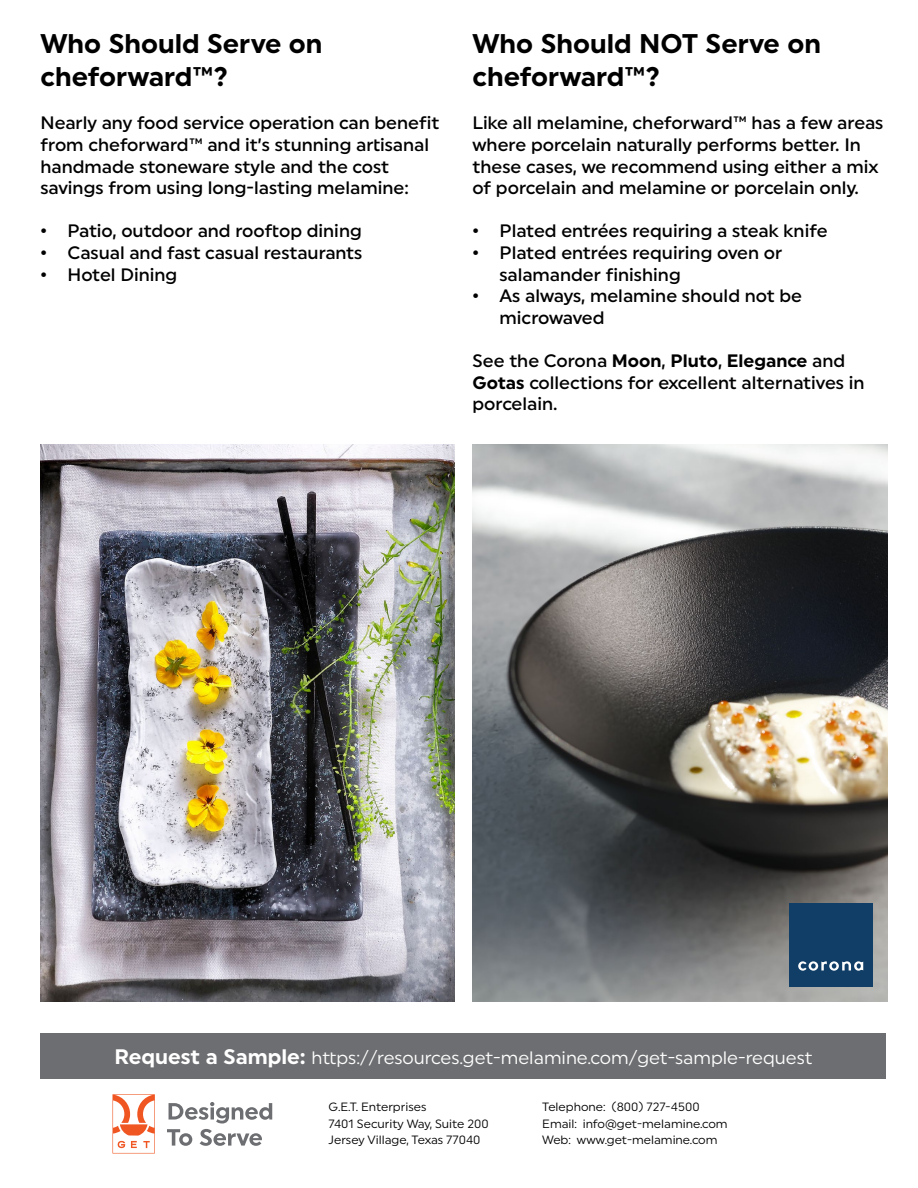
<style>
.page{position:relative;width:918px;height:1188px;background:#fff}
.page>*{position:absolute;margin:0;border:0;box-sizing:border-box;transform-origin:0 0}
.t1{font:700 27px/33px "Uniform";color:#000}
.t2{font:500 18px/21.6px "Uniform";color:#000}
.t3{font:18px "Uniform";color:#fff}
.t4{font:12px/16.5px "Uniform";color:#000}
.s1{font-weight:700}
.s2{font-weight:700;font-size:21px}
</style>
<div class="page">
<svg style="left:167px;top:1102px;width:105px;height:44px"></svg>
<svg style="left:112px;top:1094px;width:43px;height:60px"></svg>
<div style="left:40px;top:1033px;width:846px;height:46px;background:#6d6e71"></div>
<img style="left:40px;top:444px;width:414px;height:558px">
<img style="left:472px;top:444px;width:416px;height:558px">
<div style="left:789px;top:903px;width:84px;height:84px;background:#113e66"></div>
<svg style="left:798px;top:961px;width:65px;height:10px"></svg>
<h1 class="t1" style="left:40px;top:27px;width:284px">Who Should Serve on cheforward™?</h1>
<p class="t2" style="left:40px;top:112px;width:400px">Nearly any food service operation can benefit from cheforward™ and it’s stunning artisanal handmade stoneware style and the cost savings from using long-lasting melamine:</p>
<p class="t2" style="left:40px;top:220px;width:323px">• Patio, outdoor and rooftop dining</p>
<p class="t2" style="left:40px;top:242px;width:323px">• Casual and fast casual restaurants</p>
<p class="t2" style="left:40px;top:263px;width:138px">• Hotel Dining</p>
<h1 class="t1" style="left:472px;top:27px;width:350px">Who Should NOT Serve on cheforward™?</h1>
<p class="t2" style="left:472px;top:112px;width:412px">Like all melamine, cheforward™ has a few areas where porcelain naturally performs better. In these cases, we recommend using either a mix of porcelain and melamine or porcelain only.</p>
<p class="t2" style="left:472px;top:220px;width:357px">• Plated entrées requiring a steak knife</p>
<p class="t2" style="left:500px;top:242px;width:284px;text-indent:-27px">• Plated entrées requiring oven or salamander finishing</p>
<p class="t2" style="left:500px;top:285px;width:304px;text-indent:-27px">• As always, melamine should not be microwaved</p>
<p class="t2" style="left:472px;top:350px;width:394px">See the Corona <span class="s1">Moon</span>, <span class="s1">Pluto</span>, <span class="s1">Elegance</span> and<br><span class="s1">Gotas</span> collections for excellent alternatives in porcelain.</p>
<p class="t3" style="left:115px;top:1047px;width:699px"><span class="s2">Request a Sample:</span> https://resources.get-melamine.com/get-sample-request</p>
<p class="t4" style="left:328px;top:1099px;width:162px">G.E.T. Enterprises<br>7401 Security Way, Suite 200<br>Jersey Village, Texas 77040</p>
<p class="t4" style="left:542px;top:1099px;width:187px">Telephone: (800) 727-4500<br>Email: info@get-melamine.com<br>Web: www.get-melamine.com</p>
</div>
